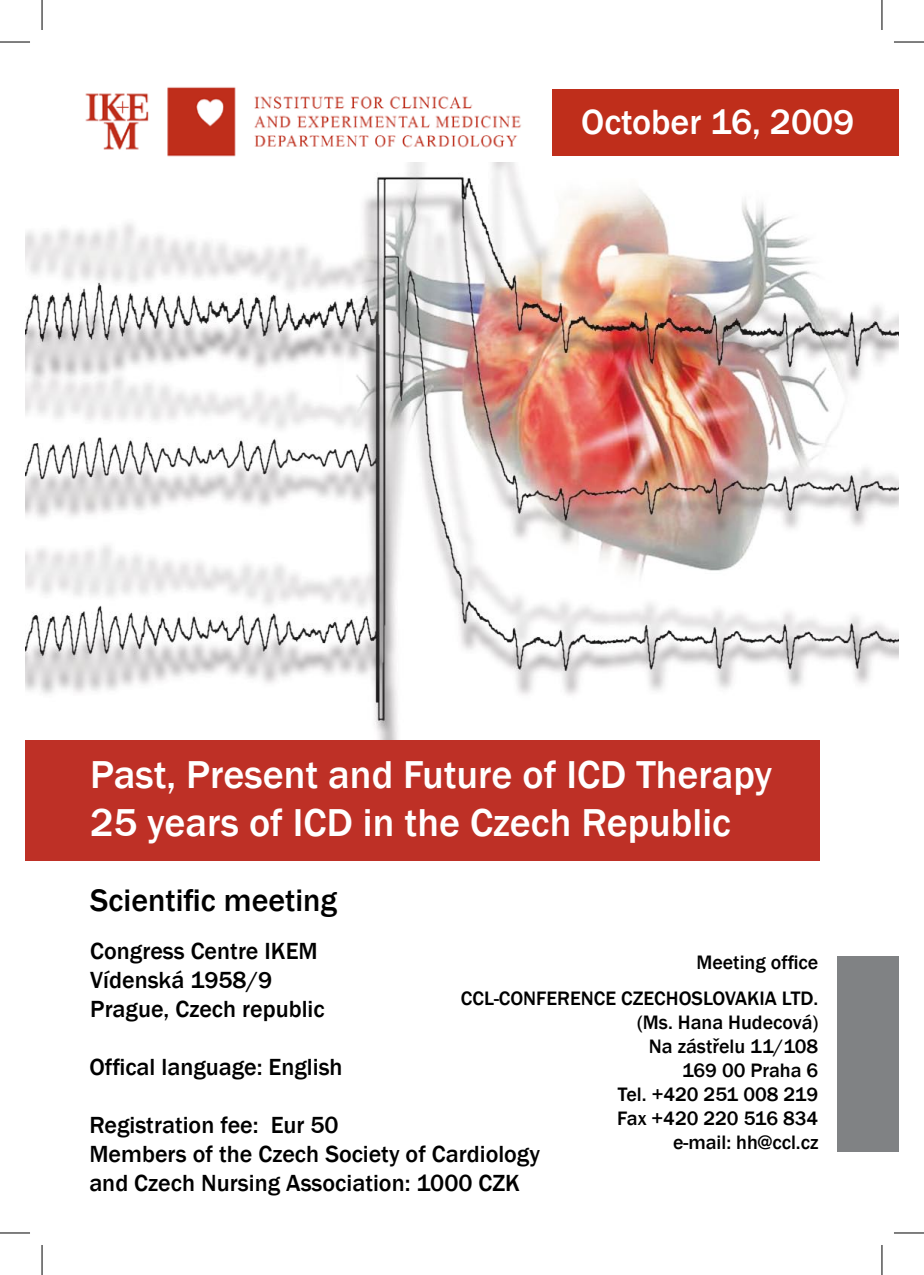
<style>
.page{position:relative;width:924px;height:1275px;background:#fff}
.page>*{position:absolute;margin:0;border:0;box-sizing:border-box;transform-origin:0 0}
.t1{font:500 40px/48px "Franklin Gothic";color:#fff}
.t2{font:500 36px "Franklin Gothic";color:#fff}
.t3{font:500 32px "Franklin Gothic";color:#000}
.t4{font:500 24px/28.8px "Franklin Gothic";color:#000}
.t5{font:500 20px/24px "Franklin Gothic";color:#000;text-align:right}
</style>
<div class="page">
<img style="left:25px;top:25px;width:873px;height:836px">
<div style="left:25px;top:740px;width:794px;height:121px;background:#be3026"></div>
<div style="left:552px;top:89px;width:346px;height:66px;background:#bf2e1b"></div>
<img style="left:76px;top:82px;width:452px;height:79px">
<div style="left:837px;top:956px;width:61px;height:196px;background:#808284"></div>
<hr style="left:0;top:41px;width:30px;height:2px;background:#fff">
<hr style="left:893px;top:41px;width:30px;height:2px;background:#fff">
<hr style="left:41px;top:0;width:2px;height:30px;background:#fff">
<hr style="left:880px;top:0;width:2px;height:30px;background:#fff">
<hr style="left:0;top:42px;width:30px;height:1px;background:#000">
<hr style="left:893px;top:42px;width:30px;height:1px;background:#000">
<hr style="left:0;top:1232px;width:30px;height:1px;background:#000">
<hr style="left:893px;top:1232px;width:30px;height:1px;background:#000">
<hr style="left:42px;top:0;width:1px;height:30px;background:#000">
<hr style="left:42px;top:1245px;width:1px;height:30px;background:#000">
<hr style="left:881px;top:0;width:1px;height:30px;background:#000">
<hr style="left:881px;top:1245px;width:1px;height:30px;background:#000">
<h2 class="t2" style="left:581px;top:99px;width:274px">October 16, 2009</h2>
<h1 class="t1" style="left:90px;top:751px;width:683px">Past, Present and Future of ICD Therapy<br>25 years of ICD in the Czech Republic</h1>
<h3 class="t3" style="left:90px;top:880px;width:248px">Scientific meeting</h3>
<p class="t4" style="left:90px;top:936px;width:236px">Congress Centre IKEM<br>Vídenská 1958/9<br>Prague, Czech republic</p>
<p class="t5" style="left:460px;top:944px;width:359px;line-height:36px">Meeting office<br>CCL-CONFERENCE CZECHOSLOVAKIA LTD.</p>
<p class="t5" style="left:617px;top:1010px;width:202px">(Ms. Hana Hudecová)<br>Na zástřelu 11/108<br>169 00 Praha 6<br>Tel. +420 251 008 219<br>Fax +420 220 516 834 e-mail: hh@ccl.cz</p>
<p class="t4" style="left:89px;top:1053px;width:255px">Offical language: English</p>
<p class="t4" style="left:89px;top:1110px;width:452px">Registration fee: Eur 50<br>Members of the Czech Society of Cardiology and Czech Nursing Association: 1000 CZK</p>
</div>
